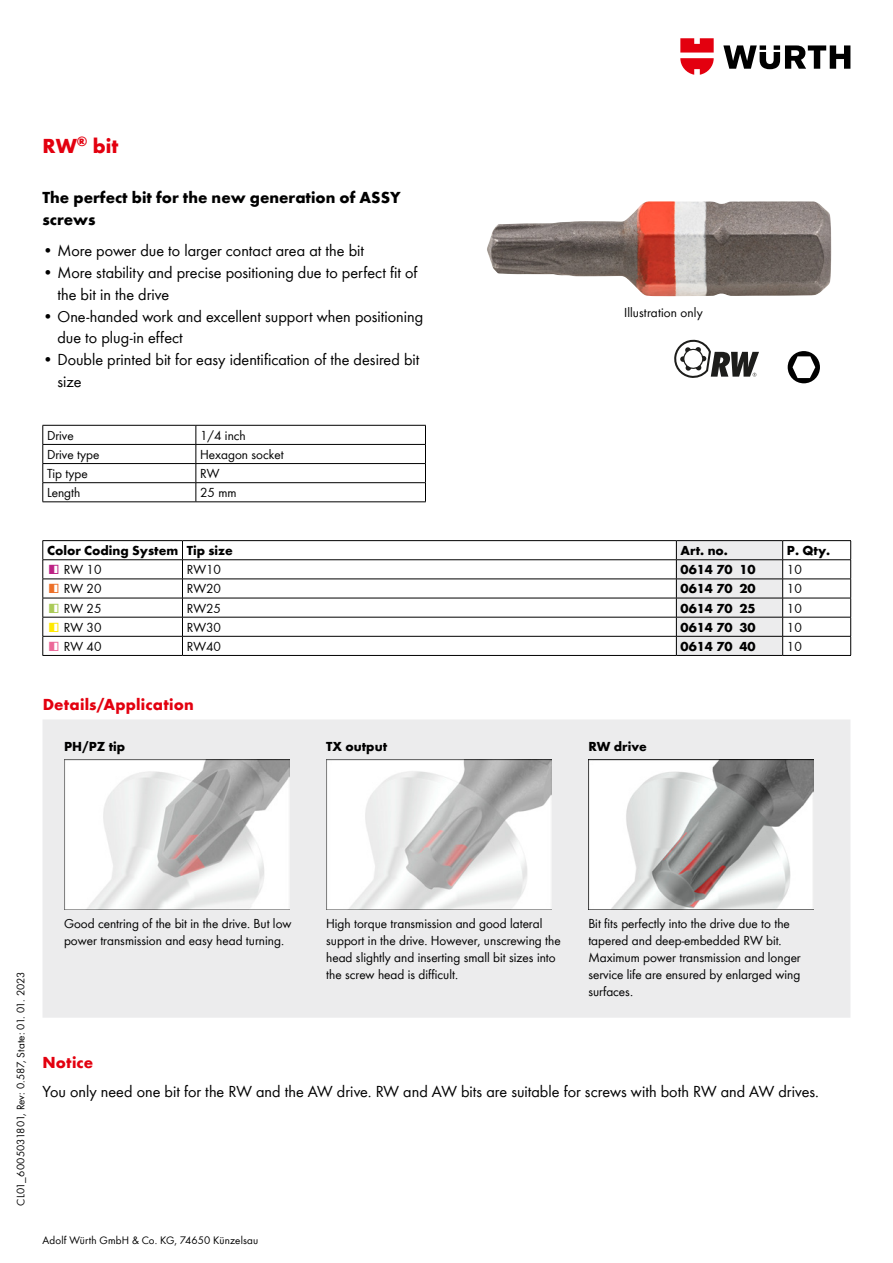
<style>
.page{position:relative;width:893px;height:1263px;background:#fff}
.page>*{position:absolute;margin:0;border:0;box-sizing:border-box;transform-origin:0 0}
.t1{font:700 21px "Wuerth Global";color:#e3000f}
.t2{font:16.5px/21.8px "Wuerth Global";color:#000}
.t3{font:700 16.5px/21.8px "Wuerth Global";color:#000}
.t4{font:700 16.5px "Wuerth Global";letter-spacing:.01em;color:#e3000f}
.t5{font:13.5px/17px "Wuerth Global";color:#000}
.t6{font:700 13.5px "Wuerth Global";color:#000}
.t7{font:11.25px "Wuerth Global";letter-spacing:.01em;color:#000}
.s1{font-weight:700;font-size:16.2px;color:#bd2285}
.s2{font-weight:700;font-size:16.2px;color:#ed7029}
.s3{font-weight:700;font-size:16.2px;color:#abcb58}
.s4{font-weight:700;font-size:16.2px;color:#ffe900}
.s5{font-weight:700;font-size:16.2px;color:#ec6898}
</style>
<div class="page">
<svg style="left:723px;top:45px;width:127px;height:24px"></svg>
<svg style="left:680px;top:38px;width:34px;height:37px"></svg>
<hr style="left:43px;top:540px;width:139px;height:1px;background:#000">
<hr style="left:182px;top:540px;width:494px;height:1px;background:#000">
<hr style="left:676px;top:540px;width:107px;height:1px;background:#000">
<hr style="left:783px;top:540px;width:68px;height:1px;background:#000">
<hr style="left:43px;top:559px;width:139px;height:1px;background:#000">
<hr style="left:182px;top:559px;width:494px;height:1px;background:#000">
<hr style="left:783px;top:559px;width:68px;height:1px;background:#000">
<hr style="left:43px;top:579px;width:139px;height:1px;background:#000">
<hr style="left:182px;top:579px;width:494px;height:1px;background:#000">
<hr style="left:783px;top:579px;width:68px;height:1px;background:#000">
<hr style="left:43px;top:598px;width:139px;height:1px;background:#000">
<hr style="left:182px;top:598px;width:494px;height:1px;background:#000">
<hr style="left:783px;top:598px;width:68px;height:1px;background:#000">
<hr style="left:43px;top:617px;width:139px;height:1px;background:#000">
<hr style="left:182px;top:617px;width:494px;height:1px;background:#000">
<hr style="left:783px;top:617px;width:68px;height:1px;background:#000">
<hr style="left:43px;top:636px;width:139px;height:1px;background:#000">
<svg style="left:43px;top:541px;width:1px;height:114px"></svg>
<hr style="left:43px;top:655px;width:139px;height:1px;background:#000">
<hr style="left:182px;top:636px;width:494px;height:1px;background:#000">
<svg style="left:182px;top:541px;width:1px;height:114px"></svg>
<hr style="left:182px;top:655px;width:494px;height:1px;background:#000">
<hr style="left:676px;top:655px;width:107px;height:1px;background:#000">
<hr style="left:783px;top:636px;width:68px;height:1px;background:#000">
<svg style="left:676px;top:541px;width:107px;height:114px"></svg>
<svg style="left:850px;top:541px;width:1px;height:114px"></svg>
<hr style="left:783px;top:655px;width:68px;height:1px;background:#000">
<hr style="left:43px;top:425px;width:153px;height:1px;background:#000">
<hr style="left:196px;top:425px;width:230px;height:1px;background:#000">
<hr style="left:43px;top:444px;width:153px;height:1px;background:#000">
<hr style="left:196px;top:444px;width:230px;height:1px;background:#000">
<hr style="left:43px;top:463px;width:153px;height:1px;background:#000">
<hr style="left:196px;top:463px;width:230px;height:1px;background:#000">
<hr style="left:43px;top:482px;width:153px;height:1px;background:#000">
<svg style="left:43px;top:425px;width:1px;height:77px"></svg>
<hr style="left:43px;top:502px;width:153px;height:1px;background:#000">
<hr style="left:196px;top:482px;width:230px;height:1px;background:#000">
<svg style="left:196px;top:425px;width:1px;height:77px"></svg>
<svg style="left:425px;top:425px;width:1px;height:77px"></svg>
<hr style="left:196px;top:502px;width:230px;height:1px;background:#000">
<svg style="left:674px;top:340px;width:85px;height:38px"></svg>
<div style="left:788px;top:351px;width:32px;height:32px;background:#000;border-radius:50%"></div>
<svg style="left:792px;top:356px;width:23px;height:22px"></svg>
<div style="left:43px;top:720px;width:807px;height:298px;background:#ececed"></div>
<img style="left:64px;top:759px;width:225px;height:150px">
<img style="left:326px;top:759px;width:225px;height:150px">
<img style="left:588px;top:759px;width:225px;height:150px">
<img style="left:487px;top:201px;width:344px;height:95px">
<h1 class="t1" style="left:43px;top:134px;width:77px">RW<sup>®</sup> bit</h1>
<p class="t3" style="left:43px;top:187px;width:360px">The perfect bit for the new generation of ASSY screws</p>
<p class="t2" style="left:43px;top:240px;width:323px">• More power due to larger contact area at the bit</p>
<p class="t2" style="left:57px;top:262px;width:362px;text-indent:-15px">• More stability and precise positioning due to perfect fit of the bit in the drive</p>
<p class="t2" style="left:57px;top:305px;width:367px;text-indent:-15px">• One-handed work and excellent support when positioning due to plug-in effect</p>
<p class="t2" style="left:57px;top:348px;width:363px;text-indent:-15px">• Double printed bit for easy identification of the desired bit size</p>
<p class="t5" style="left:47px;top:427px;width:28px">Drive</p>
<p class="t5" style="left:200px;top:427px;width:47px">1/4 inch</p>
<p class="t5" style="left:47px;top:446px;width:54px">Drive type</p>
<p class="t5" style="left:200px;top:446px;width:85px">Hexagon socket</p>
<p class="t5" style="left:47px;top:465px;width:42px">Tip type</p>
<p class="t5" style="left:200px;top:465px;width:21px">RW</p>
<p class="t5" style="left:47px;top:484px;width:35px">Length</p>
<p class="t5" style="left:200px;top:484px;width:38px">25 mm</p>
<p class="t5" style="left:624px;top:304px;width:80px">Illustration only</p>
<p class="t6" style="left:47px;top:543px;width:187px">Color Coding System Tip size</p>
<p class="t6" style="left:681px;top:543px;width:49px">Art. no.</p>
<p class="t6" style="left:787px;top:543px;width:45px">P. Qty.</p>
<p class="t5" style="left:47px;top:561px;width:56px"><span class="s1">◧</span> RW 10</p>
<p class="t5" style="left:187px;top:561px;width:36px">RW10</p>
<p class="t6" style="left:681px;top:562px;width:76px">0614 70 10</p>
<p class="t5" style="left:787px;top:561px;width:16px">10</p>
<p class="t5" style="left:47px;top:580px;width:56px"><span class="s2">◧</span> RW 20</p>
<p class="t5" style="left:187px;top:580px;width:36px">RW20</p>
<p class="t6" style="left:681px;top:581px;width:76px">0614 70 20</p>
<p class="t5" style="left:787px;top:580px;width:16px">10</p>
<p class="t5" style="left:47px;top:599px;width:56px"><span class="s3">◧</span> RW 25</p>
<p class="t5" style="left:187px;top:599px;width:36px">RW25</p>
<p class="t6" style="left:681px;top:600px;width:76px">0614 70 25</p>
<p class="t5" style="left:787px;top:599px;width:16px">10</p>
<p class="t5" style="left:47px;top:618px;width:56px"><span class="s4">◧</span> RW 30</p>
<p class="t5" style="left:187px;top:618px;width:36px">RW30</p>
<p class="t6" style="left:681px;top:619px;width:76px">0614 70 30</p>
<p class="t5" style="left:787px;top:618px;width:16px">10</p>
<p class="t5" style="left:47px;top:638px;width:56px"><span class="s5">◧</span> RW 40</p>
<p class="t5" style="left:187px;top:638px;width:36px">RW40</p>
<p class="t6" style="left:681px;top:638px;width:76px">0614 70 40</p>
<p class="t5" style="left:787px;top:638px;width:16px">10</p>
<p class="t4" style="left:43px;top:694px;width:153px">Details/Application</p>
<p class="t6" style="left:64px;top:738px;width:63px">PH/PZ tip</p>
<p class="t6" style="left:326px;top:738px;width:62px">TX output</p>
<p class="t6" style="left:588px;top:738px;width:60px">RW drive</p>
<p class="t7" style="left:14px;top:1205px;width:235px;rotate:-90deg">CL01_6005031801, Rev: 0.587, State: 01. 01. 2023</p>
<p class="t5" style="left:64px;top:914px;width:229px">Good centring of the bit in the drive. But low power transmission and easy head turning.</p>
<p class="t5" style="left:326px;top:914px;width:236px">High torque transmission and good lateral support in the drive. However, unscrewing the head slightly and inserting small bit sizes into the screw head is difficult.</p>
<p class="t5" style="left:588px;top:914px;width:214px">Bit fits perfectly into the drive due to the tapered and deep-embedded RW bit.<br>Maximum power transmission and longer service life are ensured by enlarged wing surfaces.</p>
<p class="t4" style="left:43px;top:1053px;width:52px">Notice</p>
<p class="t2" style="left:43px;top:1080px;width:778px">You only need one bit for the RW and the AW drive. RW and AW bits are suitable for screws with both RW and AW drives.</p>
<p class="t7" style="left:43px;top:1233px;width:217px">Adolf Würth GmbH &amp; Co. KG, 74650 Künzelsau</p>
</div>
